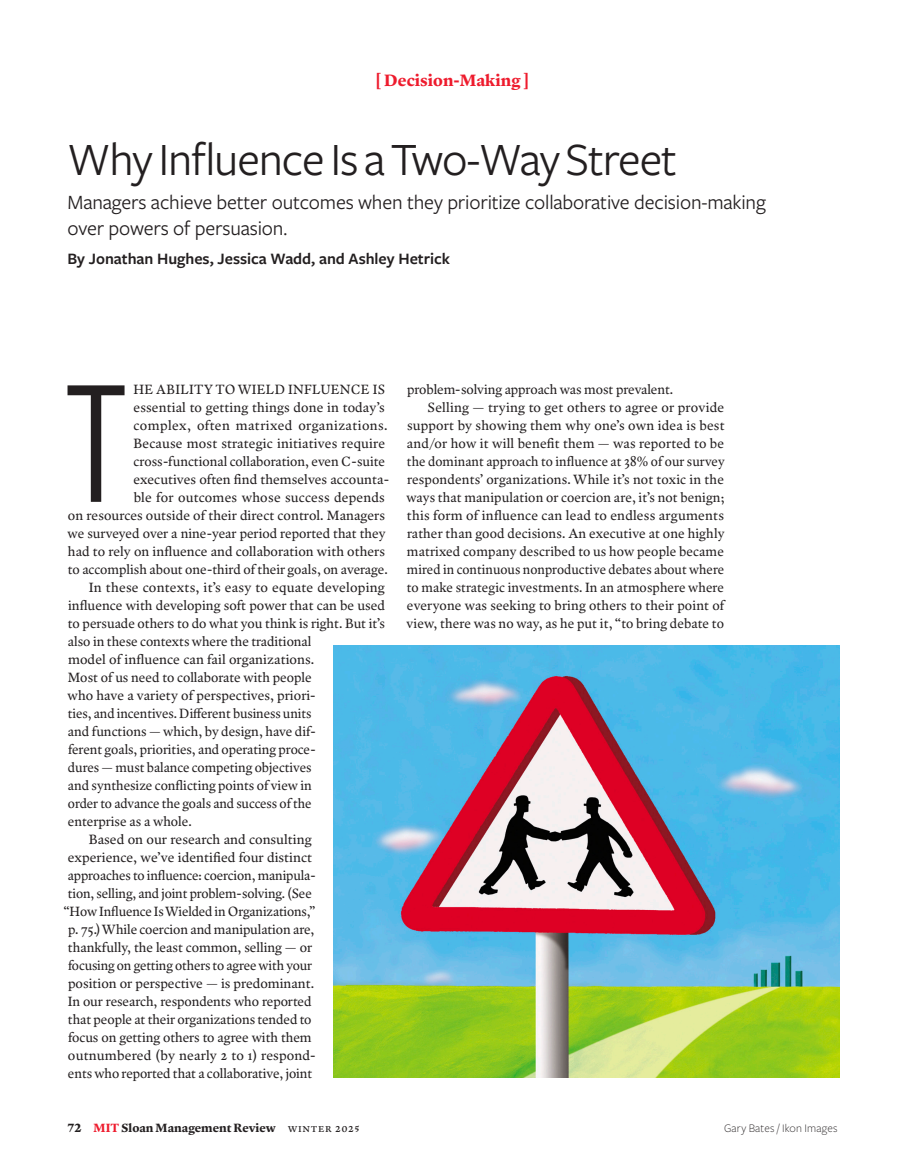
<style>
.page{position:relative;width:905px;height:1168px;background:#fff}
.page>*{position:absolute;margin:0;border:0;box-sizing:border-box;transform-origin:0 0}
.body_drop7_cn{font:186.3px "Freight Sans Cmp Pro";color:#231f20}
.head_sans_32_book{font:48px "Freight Sans Pro";letter-spacing:-.025em;color:#231f20}
.deck_sans{font:21px/25.5px "Freight Sans Pro";letter-spacing:-.01em;color:#231f20}
.byline{font:600 16.5px "Freight Sans Pro";color:#231f20}
.t1{font:700 16.5px "Guyot Text";color:#ee1b2d}
.body{font:13.5px/18px "Guyot Text";letter-spacing:-.005em;color:#231f20}
.body_drop7_cn-2{font:13.5px "Guyot Text";letter-spacing:.005em;color:#231f20}
.body_drop7_cn-3{font:13.5px "Guyot Text";letter-spacing:.03em;color:#231f20}
.t2{font:700 12px "Guyot Text";color:#231f20}
.art_credit_L{font:300 12px "Freight Sans Pro";letter-spacing:.01em;color:#231f20}
.s1{color:#ee1b2d}
.s2{font-weight:400}
</style>
<div class="page">
<img style="left:333px;top:645px;width:506px;height:433px">
<p class="t1" style="left:375px;top:70px;width:155px">[ Decision-Making ]</p>
<p class="head_sans_32_book" style="left:68px;top:127px;width:611px">Why Influence Is a Two-Way Street</p>
<p class="deck_sans" style="left:68px;top:189px;width:699px">Managers achieve better outcomes when they prioritize collaborative decision-making over powers of persuasion.</p>
<p class="byline" style="left:68px;top:247px;width:384px">By Jonathan Hughes, Jessica Wadd, and Ashley Hetrick</p>
<p class="body_drop7_cn" style="left:64px;top:317px;width:66px">T</p>
<p class="body_drop7_cn-2" style="left:133px;top:381px;width:253px">HE ABILITY TO WIELD INFLUENCE IS</p>
<p class="body_drop7_cn-2" style="left:134px;top:399px;width:253px">essential to getting things done in today’s</p>
<p class="body_drop7_cn-3" style="left:134px;top:417px;width:255px">complex, often matrixed organizations.</p>
<p class="body_drop7_cn-2" style="left:133px;top:435px;width:253px">Because most strategic initiatives require</p>
<p class="body_drop7_cn-2" style="left:134px;top:453px;width:253px">cross-functional collaboration, even C-suite</p>
<p class="body_drop7_cn-2" style="left:134px;top:471px;width:257px">executives often find themselves accounta-</p>
<p class="body_drop7_cn-2" style="left:134px;top:489px;width:253px">ble for outcomes whose success depends</p>
<p class="body_drop7_cn-2" style="left:68px;top:507px;width:318px">on resources outside of their direct control. Managers</p>
<p class="body_drop7_cn-2" style="left:68px;top:525px;width:319px">we surveyed over a nine-year period reported that they</p>
<p class="body_drop7_cn-2" style="left:68px;top:543px;width:318px">had to rely on influence and collaboration with others</p>
<p class="body_drop7_cn-2" style="left:68px;top:561px;width:321px">to accomplish about one-third of their goals, on average.</p>
<p class="body" style="left:68px;top:578px;width:319px;text-indent:21px">In these contexts, it’s easy to equate developing influence with developing soft power that can be used to persuade others to do what you think is right. But it’s also in these contexts where the traditional<br>model of influence can fail organizations.<br>Most of us need to collaborate with people<br>who have a variety of perspectives, priori-<br>ties, and incentives. Different business units<br>and functions — which, by design, have dif-<br>ferent goals, priorities, and operating proce-<br>dures — must balance competing objectives<br>and synthesize conflicting points of view in<br>order to advance the goals and success of the<br>enterprise as a whole.</p>
<p class="body" style="left:89px;top:830px;width:224px">Based on our research and consulting</p>
<p class="body" style="left:68px;top:848px;width:246px">experience, we’ve identified four distinct</p>
<p class="body" style="left:68px;top:866px;width:249px">approaches to influence: coercion, manipula-</p>
<p class="body" style="left:68px;top:884px;width:245px">tion, selling, and joint problem-solving. (See</p>
<p class="body" style="left:64px;top:902px;width:253px">“How Influence Is Wielded in Organizations,”</p>
<p class="body" style="left:68px;top:920px;width:248px">p. 75.) While coercion and manipulation are,</p>
<p class="body" style="left:68px;top:938px;width:245px">thankfully, the least common, selling — or</p>
<p class="body" style="left:68px;top:956px;width:245px">focusing on getting others to agree with your</p>
<p class="body" style="left:68px;top:974px;width:247px">position or perspective — is predominant.</p>
<p class="body" style="left:68px;top:992px;width:245px">In our research, respondents who reported</p>
<p class="body" style="left:68px;top:1010px;width:245px">that people at their organizations tended to</p>
<p class="body" style="left:68px;top:1028px;width:245px">focus on getting others to agree with them</p>
<p class="body" style="left:68px;top:1046px;width:249px">outnumbered (by nearly 2 to 1) respond-</p>
<p class="body" style="left:68px;top:1064px;width:246px">ents who reported that a collaborative, joint</p>
<p class="t2" style="left:68px;top:1120px;width:293px">72 <span class="s1">MIT</span> Sloan Management Review <span class="s2">winter 2025</span></p>
<p class="body" style="left:407px;top:380px;width:267px">problem-solving approach was most prevalent.</p>
<p class="body" style="left:406px;top:398px;width:319px;text-align:justify;text-indent:21px">Selling — trying to get others to agree or provide support by showing them why one’s own idea is best and/or how it will benefit them — was reported to be the dominant approach to influence at 38% of our survey respondents’ organizations. While it’s not toxic in the ways that manipulation or coercion are, it’s not benign; this form of influence can lead to endless arguments rather than good decisions. An executive at one highly matrixed company described to us how people became mired in continuous nonproductive debates about where to make strategic investments. In an atmosphere where everyone was seeking to bring others to their point of view, there was no way, as he put it, “to bring debate to</p>
<p class="art_credit_L" style="left:724px;top:1120px;width:115px">Gary Bates / Ikon Images</p>
</div>
